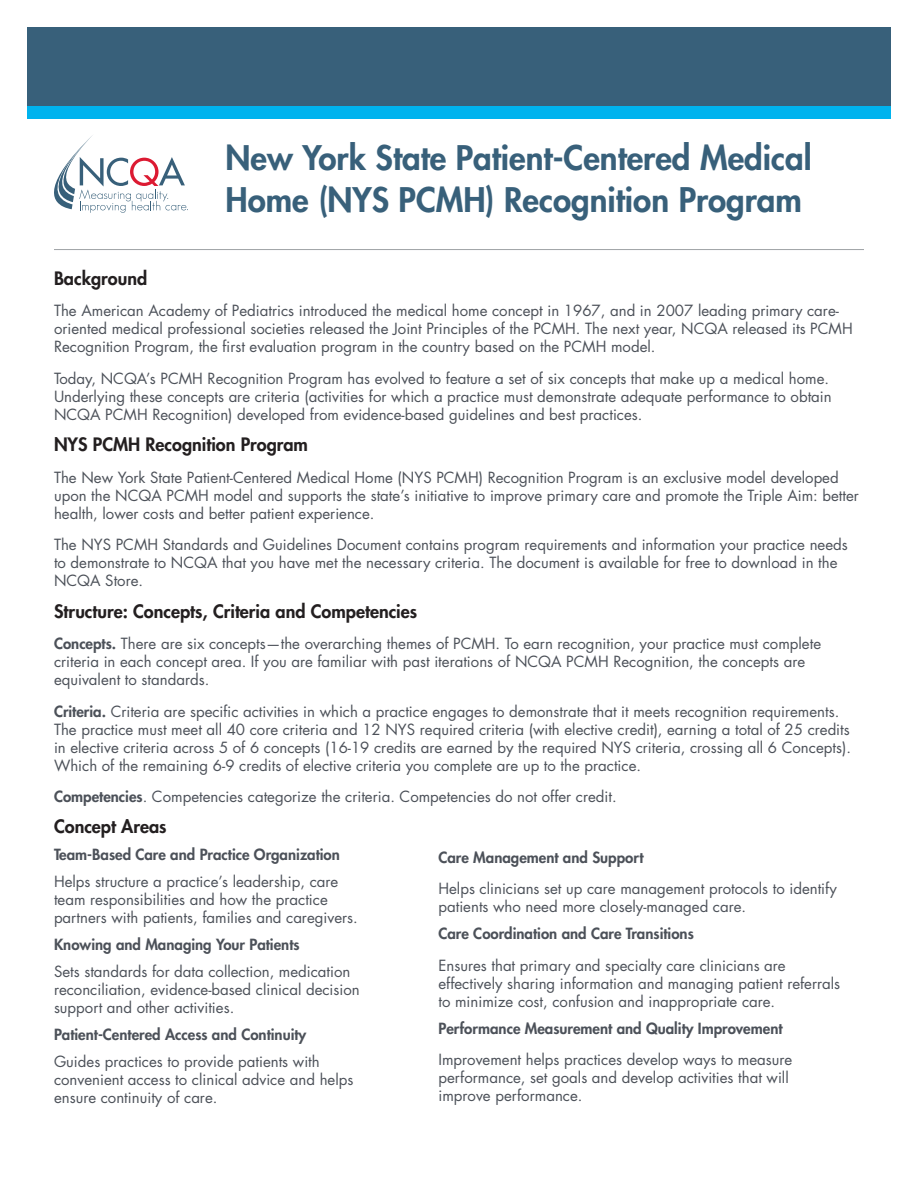
<style>
.page{position:relative;width:918px;height:1188px;background:#fff}
.page>*{position:absolute;margin:0;border:0;box-sizing:border-box;transform-origin:0 0}
.t1{font:800 33px/42px "Futura Std";color:#38607a}
.t2{font:800 18px "Futura Std";color:#231f20}
.t3{font:15px/18px "Futura Std";color:#4c5159}
.t4{font:800 15px "Futura Std";color:#4c5159}
.s1{font-weight:800}
</style>
<div class="page">
<div style="left:27px;top:27px;width:864px;height:79px;background:#38607a"></div>
<div style="left:27px;top:106px;width:864px;height:13px;background:#00b3ee"></div>
<svg style="left:54px;top:135px;width:134px;height:78px"></svg>
<hr style="left:54px;top:249px;width:810px;height:1px;background:#9fa3a6">
<p class="t1" style="left:226px;top:136px;width:588px">New York State Patient-Centered Medical<br>Home (NYS PCMH) Recognition Program</p>
<h2 class="t2" style="left:54px;top:267px;width:95px">Background</h2>
<h2 class="t3" style="left:54px;top:302px;width:800px">The American Academy of Pediatrics introduced the medical home concept in 1967, and in 2007 leading primary care&shy;oriented medical professional societies released the Joint Principles of the PCMH. The next year, NCQA released its PCMH<br>Recognition Program, the first evaluation program in the country based on the PCMH model.</h2>
<h2 class="t3" style="left:54px;top:370px;width:779px">Today, NCQA’s PCMH Recognition Program has evolved to feature a set of six concepts that make up a medical home.<br>Underlying these concepts are criteria (activities for which a practice must demonstrate adequate performance to obtain<br>NCQA PCMH Recognition) developed from evidence-based guidelines and best practices.</h2>
<h2 class="t2" style="left:54px;top:433px;width:256px">NYS PCMH Recognition Program</h2>
<h2 class="t3" style="left:54px;top:469px;width:806px">The New York State Patient-Centered Medical Home (NYS PCMH) Recognition Program is an exclusive model developed upon the NCQA PCMH model and supports the state’s initiative to improve primary care and promote the Triple Aim: better health, lower costs and better patient experience.</h2>
<h2 class="t3" style="left:54px;top:536px;width:795px">The NYS PCMH Standards and Guidelines Document contains program requirements and information your practice needs to demonstrate to NCQA that you have met the necessary criteria. The document is available for free to download in the<br>NCQA Store.</h2>
<h2 class="t2" style="left:54px;top:600px;width:365px">Structure: Concepts, Criteria and Competencies</h2>
<h2 class="t3" style="left:54px;top:635px;width:769px"><span class="s1">Concepts.</span> There are six concepts—the overarching themes of PCMH. To earn recognition, your practice must complete criteria in each concept area. If you are familiar with past iterations of NCQA PCMH Recognition, the concepts are equivalent to standards.</h2>
<h2 class="t3" style="left:54px;top:703px;width:799px"><span class="s1">Criteria.</span> Criteria are specific activities in which a practice engages to demonstrate that it meets recognition requirements.<br>The practice must meet all 40 core criteria and 12 NYS required criteria (with elective credit), earning a total of 25 credits in elective criteria across 5 of 6 concepts (16-19 credits are earned by the required NYS criteria, crossing all 6 Concepts).<br>Which of the remaining 6-9 credits of elective criteria you complete are up to the practice.</h2>
<h2 class="t3" style="left:54px;top:788px;width:564px"><span class="s1">Competencies</span>. Competencies categorize the criteria. Competencies do not offer credit.</h2>
<h2 class="t2" style="left:54px;top:815px;width:114px">Concept Areas</h2>
<h2 class="t4" style="left:54px;top:845px;width:287px">Team-Based Care and Practice Organization</h2>
<h2 class="t3" style="left:54px;top:873px;width:305px">Helps structure a practice’s leadership, care team responsibilities and how the practice partners with patients, families and caregivers.</h2>
<h2 class="t4" style="left:54px;top:935px;width:247px">Knowing and Managing Your Patients</h2>
<h2 class="t3" style="left:54px;top:963px;width:307px">Sets standards for data collection, medication reconciliation, evidence-based clinical decision support and other activities.</h2>
<h2 class="t4" style="left:54px;top:1025px;width:254px">Patient-Centered Access and Continuity</h2>
<h2 class="t3" style="left:54px;top:1053px;width:301px">Guides practices to provide patients with convenient access to clinical advice and helps ensure continuity of care.</h2>
<h2 class="t4" style="left:438px;top:847px;width:207px">Care Management and Support</h2>
<h2 class="t3" style="left:438px;top:880px;width:400px">Helps clinicians set up care management protocols to identify patients who need more closely-managed care.</h2>
<h2 class="t4" style="left:438px;top:924px;width:257px">Care Coordination and Care Transitions</h2>
<h2 class="t3" style="left:438px;top:956px;width:403px">Ensures that primary and specialty care clinicians are effectively sharing information and managing patient referrals to minimize cost, confusion and inappropriate care.</h2>
<h2 class="t4" style="left:438px;top:1018px;width:346px">Performance Measurement and Quality Improvement</h2>
<h2 class="t3" style="left:438px;top:1051px;width:355px">Improvement helps practices develop ways to measure performance, set goals and develop activities that will improve performance.</h2>
</div>
